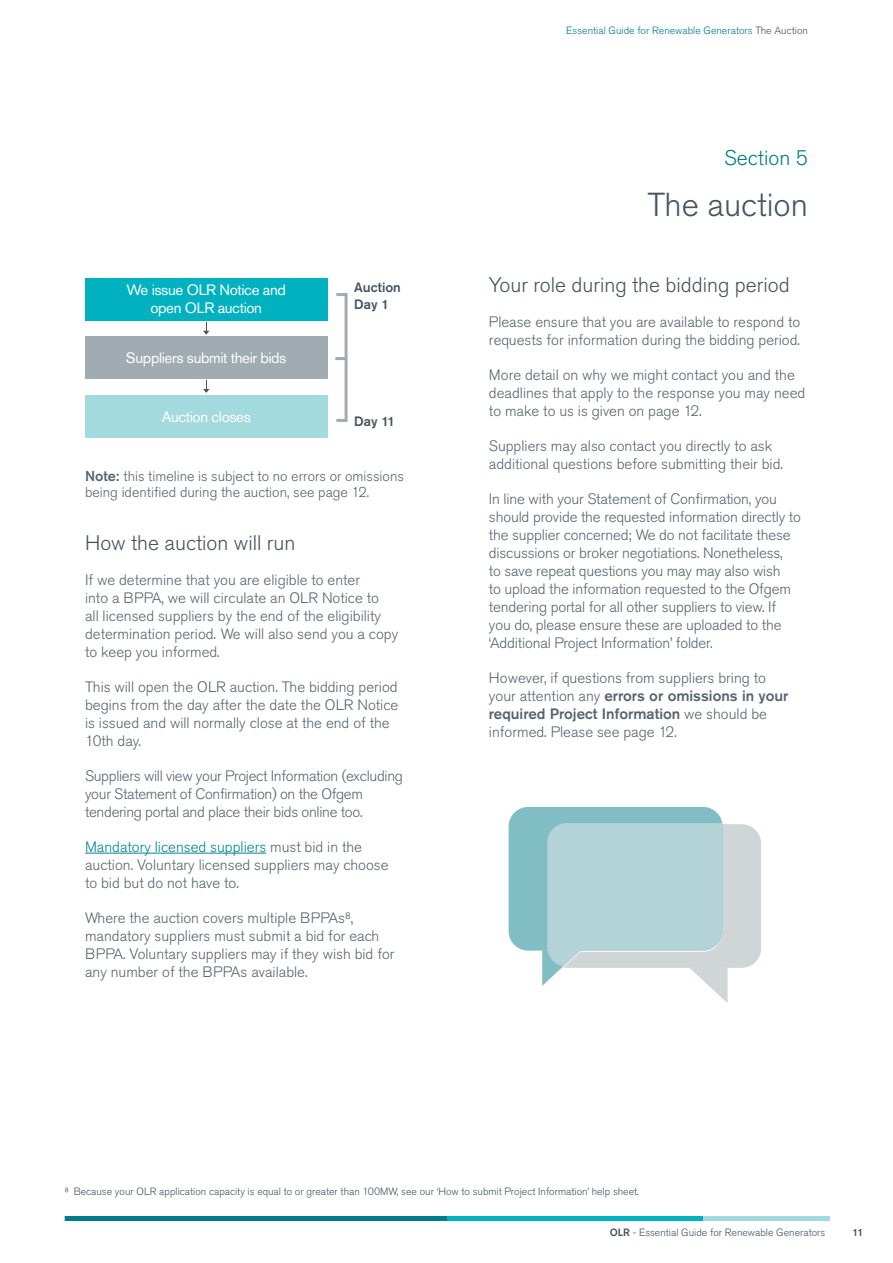
<style>
.page{position:relative;width:893px;height:1263px;background:#fff}
.page>*{position:absolute;margin:0;border:0;box-sizing:border-box;transform-origin:0 0}
.t1{font:300 33px "Akzidenz Grotesk Pro";color:#455560}
.t2{font:300 21px "Akzidenz Grotesk Pro";color:#455560}
.t3{font:300 21px "Akzidenz Grotesk Pro";color:#007c8b}
.t4{font:300 15px/18px "Akzidenz Grotesk Pro";color:#556570}
.t5{font:300 15px/18px "Akzidenz Grotesk Pro";letter-spacing:-.02em;color:#556570}
.t6{font:15px/18px "Akzidenz Grotesk Pro";letter-spacing:-.025em;color:#fff;text-align:center}
.t7{font:300 14.25px/16.5px "Akzidenz Grotesk Pro";color:#556570}
.t8{font:500 13.5px/17.5px "Akzidenz Grotesk Pro";color:#455560}
.t9{font:300 10.5px "Akzidenz Grotesk Pro";color:#455560}
.t10{font:300 10.5px "Akzidenz Grotesk Pro";color:#007c8b}
.t11{font:500 10.5px "Akzidenz Grotesk Pro";color:#455560}
.s1{color:#455560}
.s2{font-weight:500}
.s3{color:#008594}
</style>
<div class="page">
<hr style="left:64px;top:1216px;width:766px;height:4px;background:#a2dadd">
<hr style="left:65px;top:1216px;width:382px;height:4px;background:#007c8b">
<hr style="left:447px;top:1216px;width:255px;height:4px;background:#00b1bf">
<hr style="left:85px;top:853px;width:181px;height:1px;background:#008594">
<div style="left:85px;top:278px;width:242px;height:43px;background:#00b1bf"></div>
<div style="left:85px;top:337px;width:242px;height:42px;background:#a1abb2"></div>
<div style="left:85px;top:395px;width:242px;height:43px;background:#a2dadd"></div>
<div style="left:335px;top:293px;width:13px;height:129px;border:3px solid #a1abb2"></div>
<svg style="left:335px;top:357px;width:11px;height:3px"></svg>
<svg style="left:203px;top:323px;width:6px;height:12px"></svg>
<svg style="left:203px;top:381px;width:7px;height:12px"></svg>
<div style="left:509px;top:807px;width:214px;height:143px;background:#80bdc5;border-radius:20px"></div>
<svg style="left:542px;top:823px;width:219px;height:180px"></svg>
<p class="t10" style="left:566px;top:23px;width:243px">Essential Guide for Renewable Generators <span class="s1">The Auction</span></p>
<p class="t6" style="left:127px;top:281px;width:161px">We issue OLR Notice and open OLR auction</p>
<p class="t6" style="left:126px;top:349px;width:162px">Suppliers submit their bids</p>
<p class="t6" style="left:162px;top:408px;width:91px">Auction closes</p>
<p class="t8" style="left:354px;top:278px;width:48px">Auction<br>Day 1</p>
<p class="t8" style="left:354px;top:413px;width:42px">Day 11</p>
<p class="t7" style="left:85px;top:467px;width:320px"><span class="s2">Note:</span> this timeline is subject to no errors or omissions being identified during the auction, see page 12.</p>
<h2 class="t2" style="left:85px;top:529px;width:212px">How the auction will run</h2>
<p class="t4" style="left:85px;top:570px;width:315px">If we determine that you are eligible to enter<br>into a BPPA, we will circulate an OLR Notice to<br>all licensed suppliers by the end of the eligibility determination period. We will also send you a copy to keep you informed.</p>
<p class="t4" style="left:85px;top:677px;width:315px">This will open the OLR auction. The bidding period begins from the day after the date the OLR Notice is issued and will normally close at the end of the 10th day.</p>
<p class="t5" style="left:85px;top:766px;width:319px">Suppliers will view your Project Information (excluding your Statement of Confirmation) on the Ofgem tendering portal and place their bids online too.</p>
<p class="t4" style="left:85px;top:837px;width:305px"><span class="s3">Mandatory licensed suppliers</span> must bid in the auction. Voluntary licensed suppliers may choose to bid but do not have to.</p>
<p class="t4" style="left:85px;top:908px;width:311px">Where the auction covers multiple BPPAs8, mandatory suppliers must submit a bid for each BPPA. Voluntary suppliers may if they wish bid for any number of the BPPAs available.</p>
<h2 class="t3" style="left:724px;top:144px;width:85px">Section 5</h2>
<h1 class="t1" style="left:647px;top:183px;width:162px">The auction</h1>
<h2 class="t2" style="left:489px;top:271px;width:302px">Your role during the bidding period</h2>
<p class="t4" style="left:489px;top:313px;width:313px">Please ensure that you are available to respond to requests for information during the bidding period.</p>
<p class="t4" style="left:489px;top:366px;width:318px">More detail on why we might contact you and the deadlines that apply to the response you may need to make to us is given on page 12.</p>
<p class="t4" style="left:489px;top:437px;width:296px">Suppliers may also contact you directly to ask additional questions before submitting their bid.</p>
<p class="t4" style="left:489px;top:490px;width:313px">In line with your Statement of Confirmation, you should provide the requested information directly to the supplier concerned; We do not facilitate these discussions or broker negotiations. Nonetheless,<br>to save repeat questions you may may also wish<br>to upload the information requested to the Ofgem tendering portal for all other suppliers to view. If you do, please ensure these are uploaded to the ‘Additional Project Information’ folder.</p>
<p class="t4" style="left:489px;top:669px;width:301px">However, if questions from suppliers bring to your attention any <span class="s2">errors or omissions in your required Project Information</span> we should be informed. Please see page 12.</p>
<p class="t9" style="left:65px;top:1185px;width:576px">8 Because your OLR application capacity is equal to or greater than 100MW, see our ‘How to submit Project Information’ help sheet.</p>
<p class="t9" style="left:610px;top:1225px;width:217px"><span class="s2">OLR</span> - Essential Guide for Renewable Generators</p>
<p class="t11" style="left:852px;top:1225px;width:12px">11</p>
</div>
